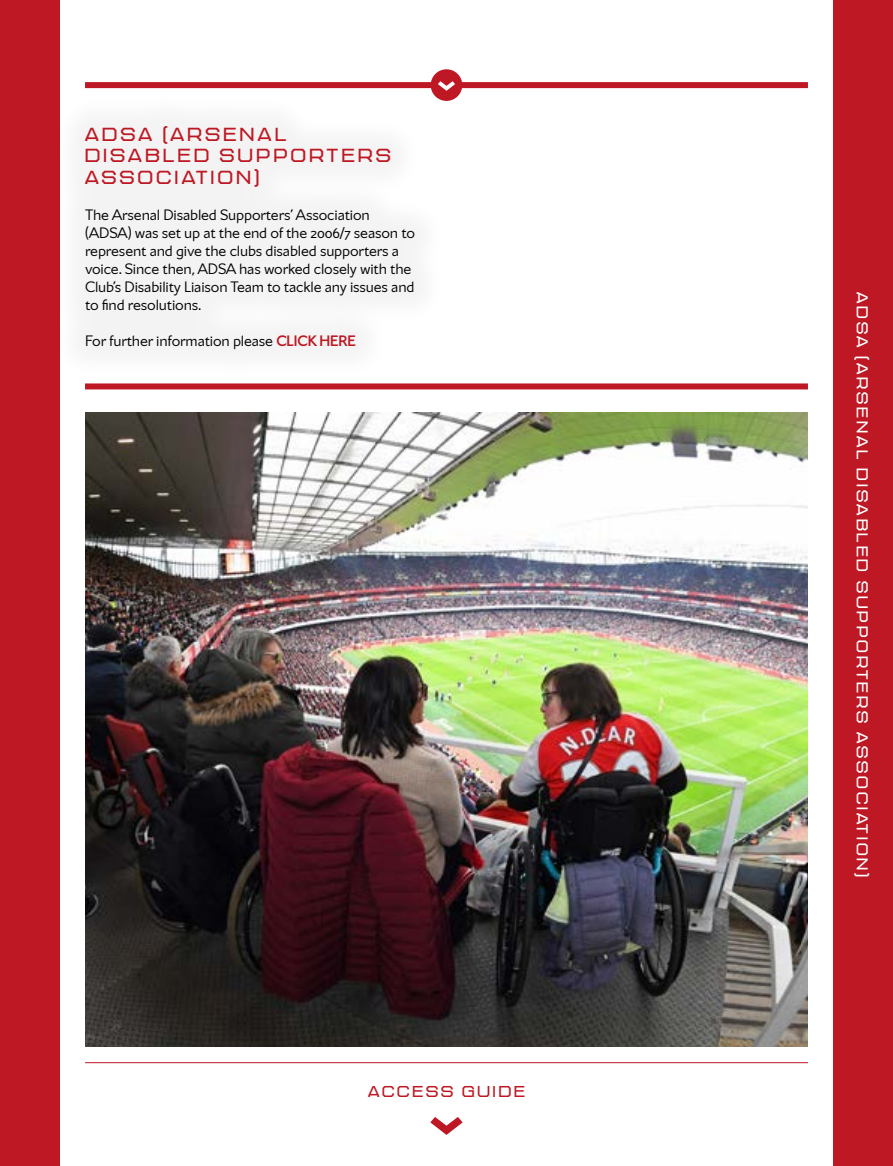
<style>
.page{position:relative;width:893px;height:1166px;background:#fff}
.page>*{position:absolute;margin:0;border:0;box-sizing:border-box;transform-origin:0 0}
.t1{font:18px/21.6px "Northbank N5";letter-spacing:.2em;color:#bd1823}
.t2{font:15px/18px "Chapman Text";letter-spacing:-.01em;color:#000}
.t3{font:15px "Northbank N5";letter-spacing:.2em;color:#fff}
.t4{font:15px "Northbank N5";letter-spacing:.2em;color:#bd1823}
.s1{font-weight:700;color:#bd1823}
</style>
<div class="page">
<div style="left:833px;top:0;width:60px;height:1165px;background:#bd1823"></div>
<div style="left:0;top:0;width:60px;height:1165px;background:#bd1823"></div>
<div style="left:85px;top:82px;width:723px;height:6px;background:#bd1823"></div>
<div style="left:431px;top:69px;width:31px;height:32px;background:#bd1823;border-radius:50%"></div>
<svg style="left:438px;top:81px;width:17px;height:9px"></svg>
<hr style="left:85px;top:1062px;width:723px;height:1px;background:#bd1823">
<img style="left:85px;top:412px;width:723px;height:634px">
<svg style="left:430px;top:1117px;width:33px;height:17px"></svg>
<div style="left:85px;top:383px;width:723px;height:6px;background:#bd1823"></div>
<div style="left:50px;top:89px;width:398px;height:293px;background:#f4f4f4"></div>
<p class="t1" style="left:85px;top:123px;width:307px">ADSA (ARSENAL<br>DISABLED SUPPORTERS<br>ASSOCIATION)</p>
<p class="t2" style="left:85px;top:205px;width:331px">The Arsenal Disabled Supporters’ Association (ADSA) was set up at the end of the 2006/7 season to represent and give the clubs disabled supporters a voice. Since then, ADSA has worked closely with the Club’s Disability Liaison Team to tackle any issues and to find resolutions.</p>
<p class="t2" style="left:85px;top:331px;width:272px">For further information please <span class="s1">CLICK HERE</span></p>
<p class="t4" style="left:368px;top:1083px;width:158px">ACCESS GUIDE</p>
<p class="t3" style="left:870px;top:291px;width:587px;rotate:90deg">ADSA (ARSENAL DISABLED SUPPORTERS ASSOCIATION)</p>
</div>
